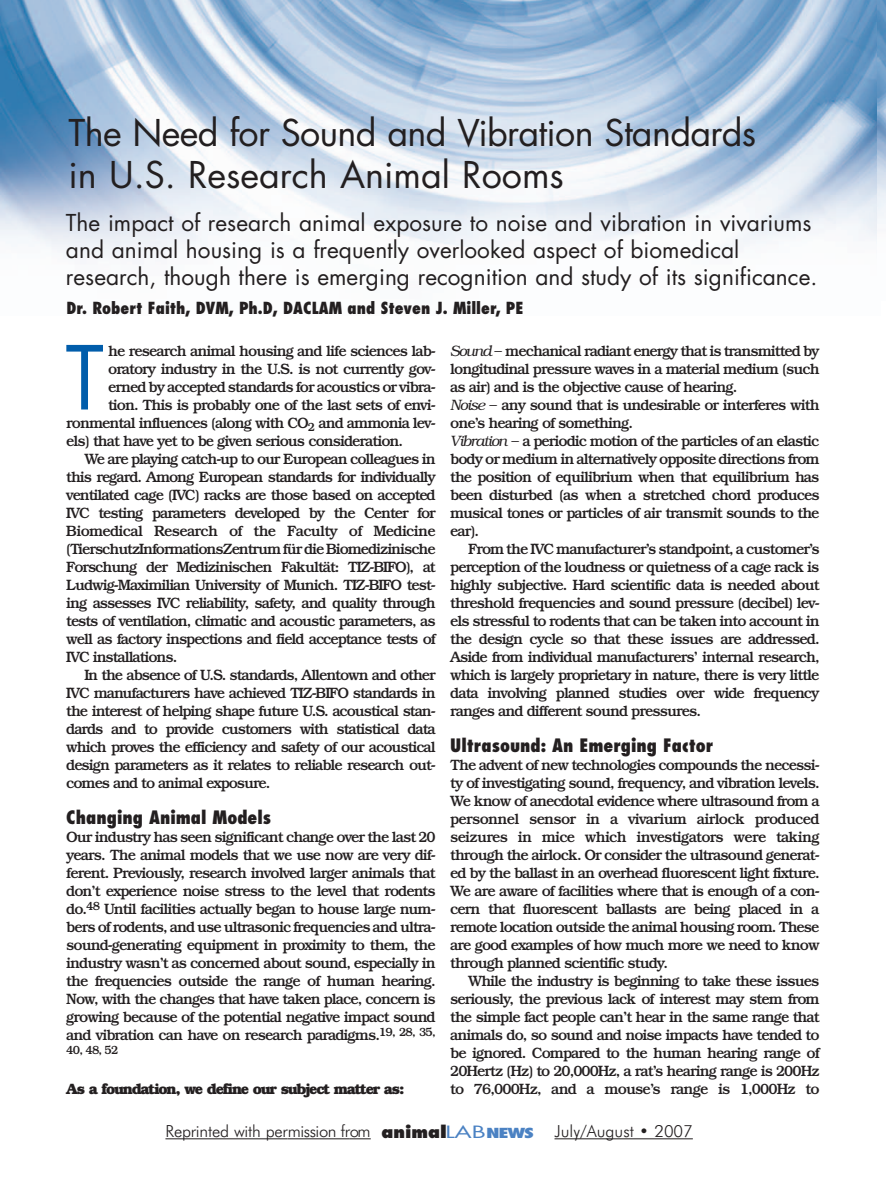
<style>
.page{position:relative;width:886px;height:1188px;background:#fff}
.page>*{position:absolute;margin:0;border:0;box-sizing:border-box;transform-origin:0 0}
.t1{font:85.65px "Futura";color:#015dab;scale:.95 1}
.t2{font:35.85px/42.3px "Futura";letter-spacing:-.02em;color:#231f20}
.t3{font:22.65px/27px "Futura";color:#231f20}
.t4{font:800 condensed 18px "Futura";color:#231f20}
.t5{font:300 16.65px "Futura";letter-spacing:-.015em;color:#231f20}
.t6{font:800 condensed 16.2px "Futura";color:#231f20}
.t7{font:500 15px/18px "Bookman";letter-spacing:-.065em;color:#231f20;text-align:justify}
.t8{font:700 15px "Bookman";letter-spacing:-.08em;color:#231f20}
.t9{font:500 12px "Bookman";color:#231f20}
.s1{font-weight:300;font-style:italic}
.s2{font-weight:800;font-size:16.5px}
.s3{font-weight:400;font-size:16.5px;color:#4b82c3}
.s4{font-weight:800;font-stretch:condensed;font-size:13.5px;color:#4b82c3}
</style>
<div class="page">
<img style="left:0;top:0;width:878px;height:280px">
<img style="left:878px;top:0;width:8px;height:219px">
<hr style="left:165px;top:1139px;width:123px;height:1px;background:#231f20">
<hr style="left:288px;top:1139px;width:62px;height:1px;background:#231f20">
<svg style="left:350px;top:1139px;width:21px;height:1px"></svg>
<hr style="left:554px;top:1139px;width:139px;height:1px;background:#231f20">
<h2 class="t2" style="left:69px;top:115px;width:689px">The Need for Sound and Vibration Standards in U.S. Research Animal Rooms</h2>
<h3 class="t3" style="left:66px;top:211px;width:753px">The impact of research animal exposure to noise and vibration in vivariums and animal housing is a frequently overlooked aspect of biomedical research, though there is emerging recognition and study of its significance.</h3>
<p class="t6" style="left:66px;top:301px;width:458px">Dr. Robert Faith, DVM, Ph.D, DACLAM and Steven J. Miller, PE</p>
<h1 class="t1" style="left:66px;top:338px;width:42px">T</h1>
<p class="t7" style="left:108px;top:343px;width:329px">he research animal housing and life sciences lab-</p>
<p class="t7" style="left:450px;top:343px;width:371px;text-align:left"><span class="s1">Sound –</span> mechanical radiant energy that is transmitted by longitudinal pressure waves in a material medium (such as air) and is the objective cause of hearing.<br><span class="s1">Noise –</span> any sound that is undesirable or interferes with one’s hearing of something.<br><span class="s1">Vibration –</span> a periodic motion of the particles of an elastic body or medium in alternatively opposite directions from the position of equilibrium when that equilibrium has been disturbed (as when a stretched chord produces musical tones or particles of air transmit sounds to the ear).</p>
<p class="t7" style="left:450px;top:541px;width:371px;text-indent:18px">From the IVC manufacturer’s standpoint, a customer’s perception of the loudness or quietness of a cage rack is highly subjective. Hard scientific data is needed about threshold frequencies and sound pressure (decibel) lev&shy;els stressful to rodents that can be taken into account in the design cycle so that these issues are addressed.<br>Aside from individual manufacturers’ internal research, which is largely proprietary in nature, there is very little data involving planned studies over wide frequency ranges and different sound pressures.</p>
<p class="t4" style="left:450px;top:737px;width:265px">Ultrasound: An Emerging Factor</p>
<p class="t7" style="left:450px;top:757px;width:371px">The advent of new technologies compounds the necessi&shy;ty of investigating sound, frequency, and vibration levels.<br>We know of anecdotal evidence where ultrasound from a personnel sensor in a vivarium airlock produced seizures in mice which investigators were taking through the airlock. Or consider the ultrasound generat&shy;ed by the ballast in an overhead fluorescent light fixture.<br>We are aware of facilities where that is enough of a con&shy;cern that fluorescent ballasts are being placed in a remote location outside the animal housing room. These are good examples of how much more we need to know through planned scientific study.</p>
<p class="t7" style="left:450px;top:973px;width:371px;text-indent:18px">While the industry is beginning to take these issues seriously, the previous lack of interest may stem from the simple fact people can’t hear in the same range that animals do, so sound and noise impacts have tended to be ignored. Compared to the human hearing range of 20Hertz (Hz) to 20,000Hz, a rat’s hearing range is 200Hz to 76,000Hz, and a mouse’s range is 1,000Hz to</p>
<p class="t7" style="left:108px;top:361px;width:329px">oratory industry in the U.S. is not currently gov-</p>
<p class="t7" style="left:108px;top:379px;width:329px">erned by accepted standards for acoustics or vibra-</p>
<p class="t7" style="left:108px;top:397px;width:329px">tion. This is probably one of the last sets of envi-</p>
<p class="t7" style="left:66px;top:415px;width:371px">ronmental influences (along with CO<sub>2</sub> and ammonia lev-</p>
<p class="t7" style="left:66px;top:433px;width:338px">els) that have yet to be given serious consideration.</p>
<p class="t7" style="left:84px;top:451px;width:353px">We are playing catch-up to our European colleagues in</p>
<p class="t7" style="left:66px;top:469px;width:371px">this regard. Among European standards for individually</p>
<p class="t7" style="left:66px;top:487px;width:371px">ventilated cage (IVC) racks are those based on accepted</p>
<p class="t7" style="left:66px;top:505px;width:371px">IVC testing parameters developed by the Center for</p>
<p class="t7" style="left:66px;top:523px;width:371px">Biomedical Research of the Faculty of Medicine</p>
<p class="t7" style="left:66px;top:541px;width:371px">(TierschutzInformationsZentrum für die Biomedizinische</p>
<p class="t7" style="left:66px;top:559px;width:371px">Forschung der Medizinischen Fakultät: TIZ-BIFO), at</p>
<p class="t7" style="left:66px;top:577px;width:371px">Ludwig-Maximilian University of Munich. TIZ-BIFO test-</p>
<p class="t7" style="left:66px;top:595px;width:371px">ing assesses IVC reliability, safety, and quality through</p>
<p class="t7" style="left:66px;top:613px;width:371px">tests of ventilation, climatic and acoustic parameters, as</p>
<p class="t7" style="left:66px;top:631px;width:371px">well as factory inspections and field acceptance tests of</p>
<p class="t7" style="left:66px;top:649px;width:112px">IVC installations.</p>
<p class="t7" style="left:84px;top:667px;width:353px">In the absence of U.S. standards, Allentown and other</p>
<p class="t7" style="left:66px;top:685px;width:371px">IVC manufacturers have achieved TIZ-BIFO standards in</p>
<p class="t7" style="left:66px;top:703px;width:371px">the interest of helping shape future U.S. acoustical stan-</p>
<p class="t7" style="left:66px;top:721px;width:371px">dards and to provide customers with statistical data</p>
<p class="t7" style="left:66px;top:739px;width:371px">which proves the efficiency and safety of our acoustical</p>
<p class="t7" style="left:66px;top:757px;width:371px">design parameters as it relates to reliable research out-</p>
<p class="t7" style="left:66px;top:775px;width:206px">comes and to animal exposure.</p>
<p class="t4" style="left:66px;top:809px;width:206px">Changing Animal Models</p>
<p class="t7" style="left:66px;top:829px;width:371px">Our industry has seen significant change over the last 20 years. The animal models that we use now are very dif&shy;ferent. Previously, research involved larger animals that don’t experience noise stress to the level that rodents do.<sup>48</sup> Until facilities actually began to house large num&shy;bers of rodents, and use ultrasonic frequencies and ultra&shy;sound-generating equipment in proximity to them, the industry wasn’t as concerned about sound, especially in the frequencies outside the range of human hearing.<br>Now, with the changes that have taken place, concern is growing because of the potential negative impact sound and vibration can have on research paradigms.<sup>19,</sup> <sup>28,</sup> <sup>35,</sup></p>
<p class="t9" style="left:66px;top:1045px;width:54px">40, 48, 52</p>
<p class="t8" style="left:66px;top:1083px;width:340px">As a foundation, we define our subject matter as:</p>
<p class="t5" style="left:165px;top:1123px;width:529px">Reprinted with permission from <span class="s2">animal</span><span class="s3">LAB</span><span class="s4">NEWS</span> July/August • 2007</p>
</div>
